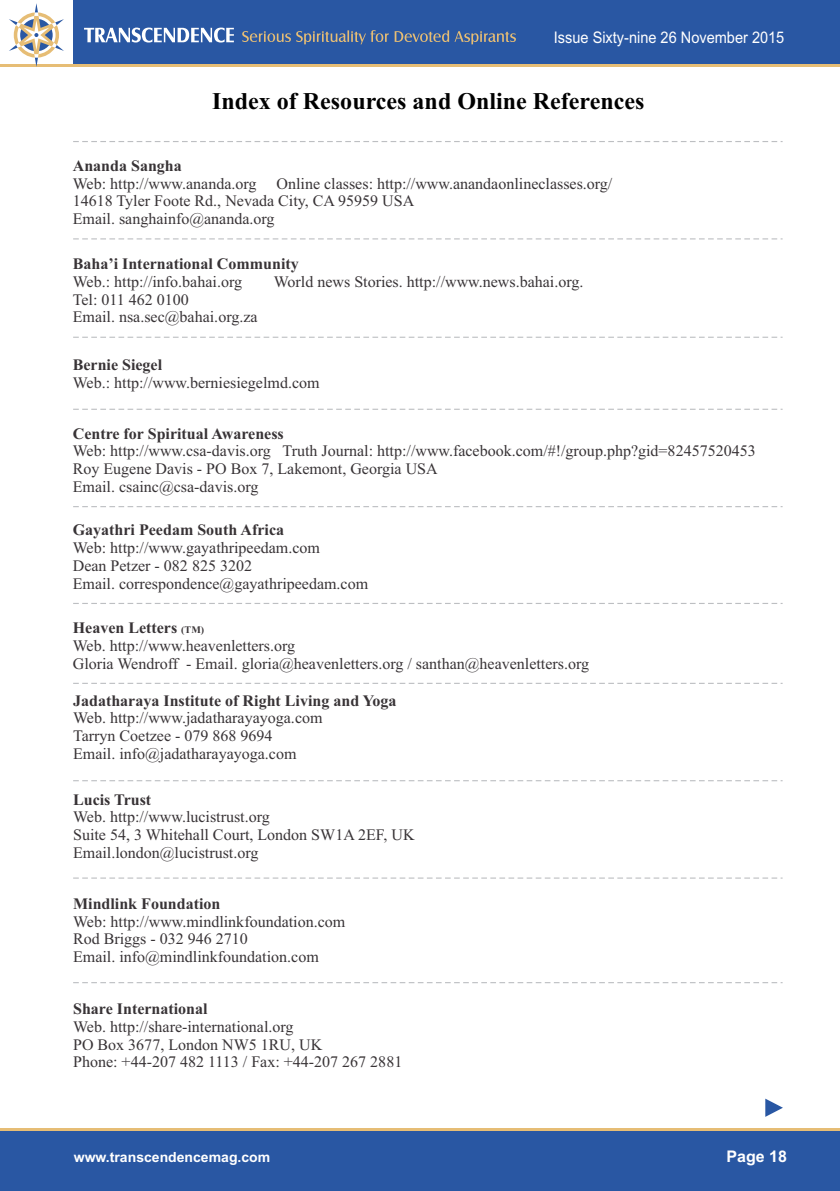
<style>
.page{position:relative;width:840px;height:1191px;background:#fff}
.page>*{position:absolute;margin:0;border:0;box-sizing:border-box;transform-origin:0 0}
.t1{font:700 24px "Times New Roman";color:#000}
.t2{font:16px/17.8px "Times New Roman";color:#383336}
.t3{font:700 16px "Times New Roman";color:#383336}
.t4{font:16px "Arial";color:#fff;scale:.91 1}
.t5{font:700 16px "Arial";color:#fff}
.t6{font:700 14px "Arial";color:#fff}
.s1{font-weight:700}
.s2{font-weight:700;font-size:10px}
</style>
<div class="page">
<svg style="left:73px;top:982px;width:709px;height:1px"></svg>
<div style="left:0;top:1128px;width:839px;height:63px;background:#2957a3"></div>
<div style="left:74px;top:0;width:765px;height:67px;background:#2957a3"></div>
<hr style="left:0;top:64px;width:839px;height:3px;background:#e6bd75">
<svg style="left:9px;top:3px;width:55px;height:64px"></svg>
<hr style="left:0;top:1128px;width:839px;height:3px;background:#e6bd75">
<svg style="left:84px;top:28px;width:150px;height:15px"></svg>
<svg style="left:242px;top:30px;width:273px;height:14px"></svg>
<svg style="left:73px;top:337px;width:709px;height:1px"></svg>
<svg style="left:73px;top:238px;width:709px;height:1px"></svg>
<svg style="left:73px;top:506px;width:709px;height:1px"></svg>
<svg style="left:73px;top:603px;width:709px;height:1px"></svg>
<svg style="left:73px;top:683px;width:709px;height:1px"></svg>
<svg style="left:73px;top:780px;width:709px;height:1px"></svg>
<svg style="left:73px;top:877px;width:709px;height:1px"></svg>
<svg style="left:765px;top:1098px;width:17px;height:18px"></svg>
<svg style="left:73px;top:141px;width:709px;height:1px"></svg>
<svg style="left:73px;top:409px;width:709px;height:1px"></svg>
<p class="t4" style="left:553px;top:31px;width:255px">Issue Sixty-nine 26 November 2015</p>
<h1 class="t1" style="left:212px;top:93px;width:433px">Index of Resources and Online References</h1>
<p class="t3" style="left:73px;top:160px;width:110px">Ananda Sangha</p>
<p class="t2" style="left:73px;top:176px;width:185px">Web: http://www.ananda.org</p>
<p class="t2" style="left:73px;top:176px;width:541px;text-indent:204px">Online classes: http://www.anandaonlineclasses.org/<br>14618 Tyler Foote Rd., Nevada City, CA 95959 USA<br>Email. sanghainfo@ananda.org</p>
<p class="t3" style="left:73px;top:258px;width:227px">Baha’i International Community</p>
<p class="t2" style="left:73px;top:274px;width:171px">Web.: http://info.bahai.org</p>
<p class="t2" style="left:273px;top:274px;width:311px">World news Stories. http://www.news.bahai.org.</p>
<p class="t2" style="left:73px;top:292px;width:186px">Tel: 011 462 0100<br>Email. nsa.sec@bahai.org.za</p>
<p class="t3" style="left:73px;top:359px;width:91px">Bernie Siegel</p>
<p class="t2" style="left:73px;top:375px;width:248px">Web.: http://www.berniesiegelmd.com</p>
<p class="t3" style="left:73px;top:428px;width:212px">Centre for Spiritual Awareness</p>
<p class="t2" style="left:73px;top:444px;width:684px">Web: http://www.csa-davis.org Truth Journal: http://www.facebook.com/#!/group.php?gid=82457520453<br>Roy Eugene Davis - PO Box 7, Lakemont, Georgia USA<br>Email. csainc@csa-davis.org</p>
<p class="t3" style="left:73px;top:524px;width:213px">Gayathri Peedam South Africa</p>
<p class="t2" style="left:73px;top:540px;width:297px">Web: http://www.gayathripeedam.com<br>Dean Petzer - 082 825 3202<br>Email. correspondence@gayathripeedam.com</p>
<p class="t2" style="left:73px;top:620px;width:517px"><span class="s1">Heaven Letters</span> <span class="s2">(TM)<br></span>Web. http://www.heavenletters.org<br>Gloria Wendroff - Email. gloria@heavenletters.org / santhan@heavenletters.org</p>
<p class="t3" style="left:73px;top:695px;width:325px">Jadatharaya Institute of Right Living and Yoga</p>
<p class="t2" style="left:73px;top:710px;width:251px">Web. http://www.jadatharayayoga.com<br>Tarryn Coetzee - 079 868 9694<br>Email. info@jadatharayayoga.com</p>
<p class="t3" style="left:73px;top:793px;width:80px">Lucis Trust</p>
<p class="t2" style="left:73px;top:809px;width:343px">Web. http://www.lucistrust.org<br>Suite 54, 3 Whitehall Court, London SW1A 2EF, UK<br>Email.london@lucistrust.org</p>
<p class="t3" style="left:73px;top:898px;width:149px">Mindlink Foundation</p>
<p class="t2" style="left:73px;top:914px;width:273px">Web: http://www.mindlinkfoundation.com<br>Rod Briggs - 032 946 2710<br>Email. info@mindlinkfoundation.com</p>
<p class="t3" style="left:73px;top:1003px;width:136px">Share International</p>
<p class="t2" style="left:73px;top:1019px;width:330px">Web. http://share-international.org<br>PO Box 3677, London NW5 1RU, UK<br>Phone: +44-207 482 1113 / Fax: +44-207 267 2881</p>
<p class="t6" style="left:74px;top:1152px;width:198px">www.transcendencemag.com</p>
<p class="t5" style="left:726px;top:1150px;width:62px">Page 18</p>
</div>
